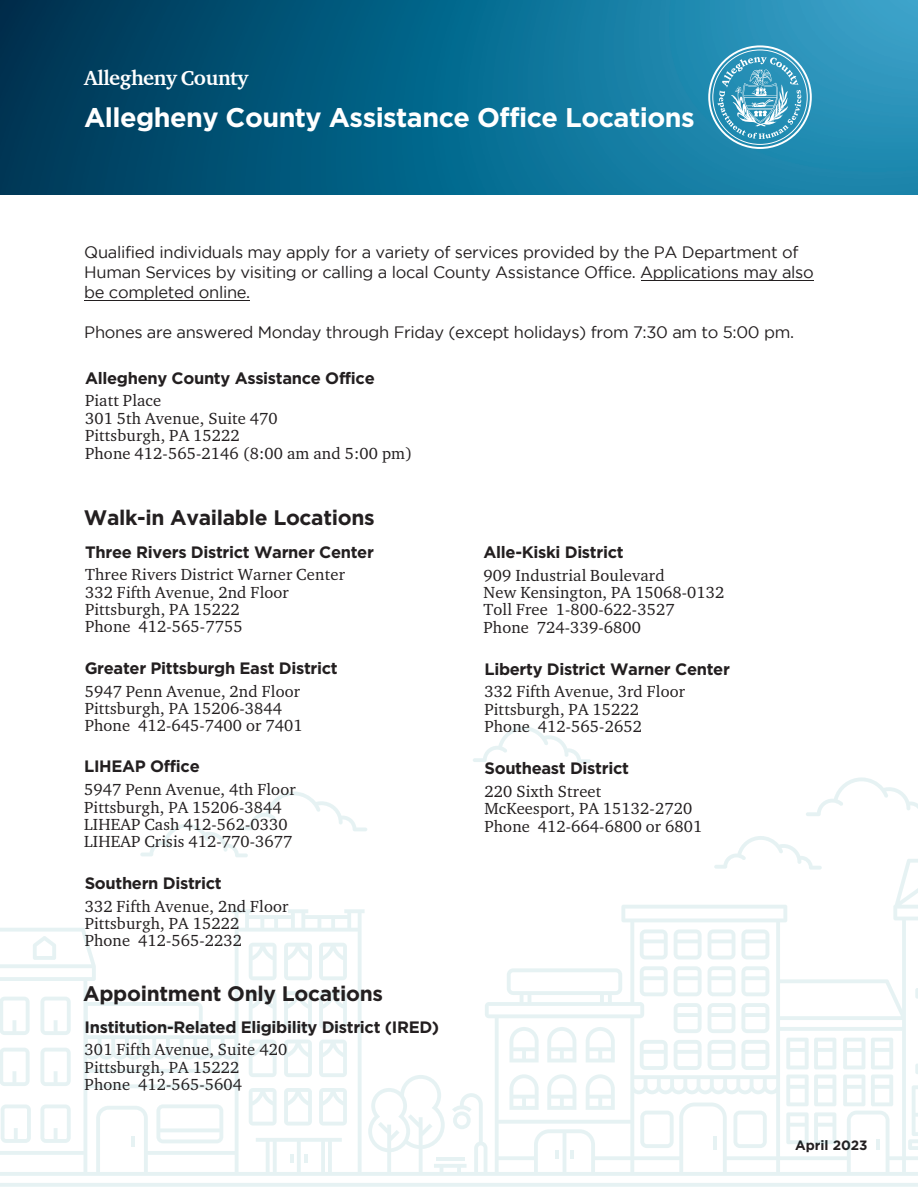
<style>
.page{position:relative;width:918px;height:1188px;background:#fff}
.page>*{position:absolute;margin:0;border:0;box-sizing:border-box;transform-origin:0 0}
.t1{font:700 27px "Gotham";letter-spacing:-.02em;color:#fff}
.t2{font:700 21px "Gotham";letter-spacing:-.015em;color:#231f20}
.t3{font:700 21px "Charter ITC";letter-spacing:-.02em;color:#fff}
.t4{font:16.5px/17.4px "Charter ITC";letter-spacing:.01em;color:#231f20}
.t5{font:16.5px/19.8px "Gotham";letter-spacing:-.02em;color:#231f20}
.t6{font:700 16.5px "Gotham";letter-spacing:-.02em;color:#231f20}
.t7{font:700 13.5px "Gotham";color:#231f20}
</style>
<div class="page">
<svg style="left:0;top:859px;width:918px;height:328px"></svg>
<svg style="left:33px;top:936px;width:23px;height:24px"></svg>
<svg style="left:0;top:997px;width:30px;height:38px"></svg>
<svg style="left:40px;top:997px;width:31px;height:38px"></svg>
<svg style="left:0;top:1048px;width:30px;height:38px"></svg>
<svg style="left:40px;top:1048px;width:31px;height:38px"></svg>
<svg style="left:40px;top:1104px;width:31px;height:39px"></svg>
<svg style="left:1px;top:1104px;width:30px;height:39px"></svg>
<hr style="left:131px;top:1136px;width:4px;height:10px;background:#e6f2f3">
<svg style="left:156px;top:1104px;width:67px;height:39px"></svg>
<svg style="left:290px;top:1154px;width:4px;height:9px"></svg>
<svg style="left:304px;top:1154px;width:4px;height:9px"></svg>
<svg style="left:249px;top:1088px;width:28px;height:38px"></svg>
<svg style="left:284px;top:1088px;width:28px;height:38px"></svg>
<svg style="left:319px;top:1088px;width:28px;height:38px"></svg>
<svg style="left:249px;top:1040px;width:28px;height:37px"></svg>
<svg style="left:284px;top:1040px;width:28px;height:37px"></svg>
<svg style="left:319px;top:1040px;width:28px;height:37px"></svg>
<svg style="left:249px;top:991px;width:28px;height:38px"></svg>
<svg style="left:284px;top:991px;width:28px;height:38px"></svg>
<svg style="left:319px;top:991px;width:28px;height:38px"></svg>
<svg style="left:249px;top:943px;width:28px;height:37px"></svg>
<svg style="left:284px;top:943px;width:28px;height:37px"></svg>
<svg style="left:319px;top:943px;width:28px;height:37px"></svg>
<svg style="left:452px;top:1111px;width:20px;height:18px"></svg>
<hr style="left:436px;top:1157px;width:29px;height:4px;background:#e6f2f3">
<svg style="left:555px;top:1150px;width:3px;height:8px"></svg>
<svg style="left:570px;top:1150px;width:4px;height:8px"></svg>
<svg style="left:509px;top:1027px;width:30px;height:35px"></svg>
<svg style="left:547px;top:1027px;width:29px;height:35px"></svg>
<svg style="left:586px;top:1027px;width:29px;height:35px"></svg>
<svg style="left:509px;top:1074px;width:30px;height:36px"></svg>
<svg style="left:547px;top:1074px;width:29px;height:36px"></svg>
<svg style="left:586px;top:1074px;width:29px;height:36px"></svg>
<svg style="left:733px;top:1111px;width:34px;height:37px"></svg>
<svg style="left:640px;top:1111px;width:34px;height:37px"></svg>
<hr style="left:713px;top:1136px;width:4px;height:14px;background:#e6f2f3">
<svg style="left:708px;top:1040px;width:61px;height:30px"></svg>
<svg style="left:674px;top:1040px;width:28px;height:30px"></svg>
<svg style="left:640px;top:1040px;width:28px;height:30px"></svg>
<svg style="left:708px;top:1003px;width:61px;height:30px"></svg>
<svg style="left:674px;top:1003px;width:28px;height:30px"></svg>
<svg style="left:708px;top:966px;width:61px;height:30px"></svg>
<svg style="left:674px;top:966px;width:28px;height:30px"></svg>
<svg style="left:640px;top:966px;width:28px;height:30px"></svg>
<svg style="left:708px;top:929px;width:61px;height:31px"></svg>
<svg style="left:674px;top:929px;width:28px;height:31px"></svg>
<svg style="left:640px;top:929px;width:28px;height:31px"></svg>
<hr style="left:876px;top:1139px;width:4px;height:11px;background:#e6f2f3">
<svg style="left:786px;top:1038px;width:50px;height:31px"></svg>
<svg style="left:843px;top:1038px;width:22px;height:31px"></svg>
<svg style="left:871px;top:1038px;width:22px;height:31px"></svg>
<svg style="left:786px;top:1075px;width:50px;height:31px"></svg>
<svg style="left:786px;top:1112px;width:50px;height:32px"></svg>
<svg style="left:843px;top:1075px;width:22px;height:31px"></svg>
<svg style="left:871px;top:1075px;width:22px;height:31px"></svg>
<svg style="left:915px;top:1064px;width:3px;height:10px"></svg>
<svg style="left:908px;top:1085px;width:10px;height:65px"></svg>
<svg style="left:915px;top:988px;width:3px;height:11px"></svg>
<svg style="left:140px;top:791px;width:227px;height:66px"></svg>
<svg style="left:806px;top:777px;width:112px;height:39px"></svg>
<svg style="left:714px;top:836px;width:108px;height:34px"></svg>
<svg style="left:473px;top:726px;width:118px;height:37px"></svg>
<img style="left:0;top:0;width:918px;height:194px">
<svg style="left:708px;top:45px;width:104px;height:104px;background:#52a5c3"></svg>
<hr style="left:85px;top:300px;width:165px;height:1px;background:#231f20">
<hr style="left:641px;top:280px;width:172px;height:1px;background:#231f20">
<p class="t3" style="left:84px;top:65px;width:166px">Allegheny County</p>
<p class="t1" style="left:84px;top:102px;width:612px">Allegheny County Assistance Office Locations</p>
<p class="t5" style="left:84px;top:243px;width:731px">Qualified individuals may apply for a variety of services provided by the PA Department of<br>Human Services by visiting or calling a local County Assistance Office. Applications may also be completed online.</p>
<p class="t5" style="left:84px;top:322px;width:711px">Phones are answered Monday through Friday (except holidays) from 7:30 am to 5:00 pm.</p>
<p class="t6" style="left:85px;top:368px;width:291px">Allegheny County Assistance Office</p>
<p class="t4" style="left:85px;top:392px;width:329px">Piatt Place<br>301 5th Avenue, Suite 470<br>Pittsburgh, PA 15222<br>Phone 412-565-2146 (8:00 am and 5:00 pm)</p>
<p class="t2" style="left:84px;top:505px;width:292px">Walk-in Available Locations</p>
<p class="t6" style="left:85px;top:542px;width:290px">Three Rivers District Warner Center</p>
<p class="t4" style="left:85px;top:566px;width:261px">Three Rivers District Warner Center<br>332 Fifth Avenue, 2nd Floor<br>Pittsburgh, PA 15222<br>Phone 412-565-7755</p>
<p class="t6" style="left:85px;top:658px;width:255px">Greater Pittsburgh East District</p>
<p class="t4" style="left:85px;top:682px;width:219px">5947 Penn Avenue, 2nd Floor<br>Pittsburgh, PA 15206-3844<br>Phone 412-645-7400 or 7401</p>
<p class="t6" style="left:84px;top:757px;width:117px">LIHEAP Office</p>
<p class="t4" style="left:84px;top:781px;width:213px">5947 Penn Avenue, 4th Floor<br>Pittsburgh, PA 15206-3844<br>LIHEAP Cash 412-562-0330<br>LIHEAP Crisis 412-770-3677</p>
<p class="t6" style="left:85px;top:874px;width:139px">Southern District</p>
<p class="t4" style="left:85px;top:897px;width:205px">332 Fifth Avenue, 2nd Floor<br>Pittsburgh, PA 15222<br>Phone 412-565-2232</p>
<p class="t2" style="left:83px;top:982px;width:301px">Appointment Only Locations</p>
<p class="t6" style="left:85px;top:1017px;width:356px">Institution-Related Eligibility District (IRED)</p>
<p class="t4" style="left:85px;top:1041px;width:204px">301 Fifth Avenue, Suite 420<br>Pittsburgh, PA 15222<br>Phone 412-565-5604</p>
<p class="t6" style="left:484px;top:543px;width:142px">Alle-Kiski District</p>
<p class="t4" style="left:484px;top:566px;width:242px">909 Industrial Boulevard<br>New Kensington, PA 15068-0132<br>Toll Free 1-800-622-3527<br>Phone 724-339-6800</p>
<p class="t6" style="left:485px;top:659px;width:247px">Liberty District Warner Center</p>
<p class="t4" style="left:485px;top:683px;width:202px">332 Fifth Avenue, 3rd Floor<br>Pittsburgh, PA 15222<br>Phone 412-565-2652</p>
<p class="t6" style="left:485px;top:759px;width:146px">Southeast District</p>
<p class="t4" style="left:485px;top:782px;width:219px">220 Sixth Street<br>McKeesport, PA 15132-2720<br>Phone 412-664-6800 or 6801</p>
<p class="t7" style="left:795px;top:1136px;width:74px">April 2023</p>
</div>
